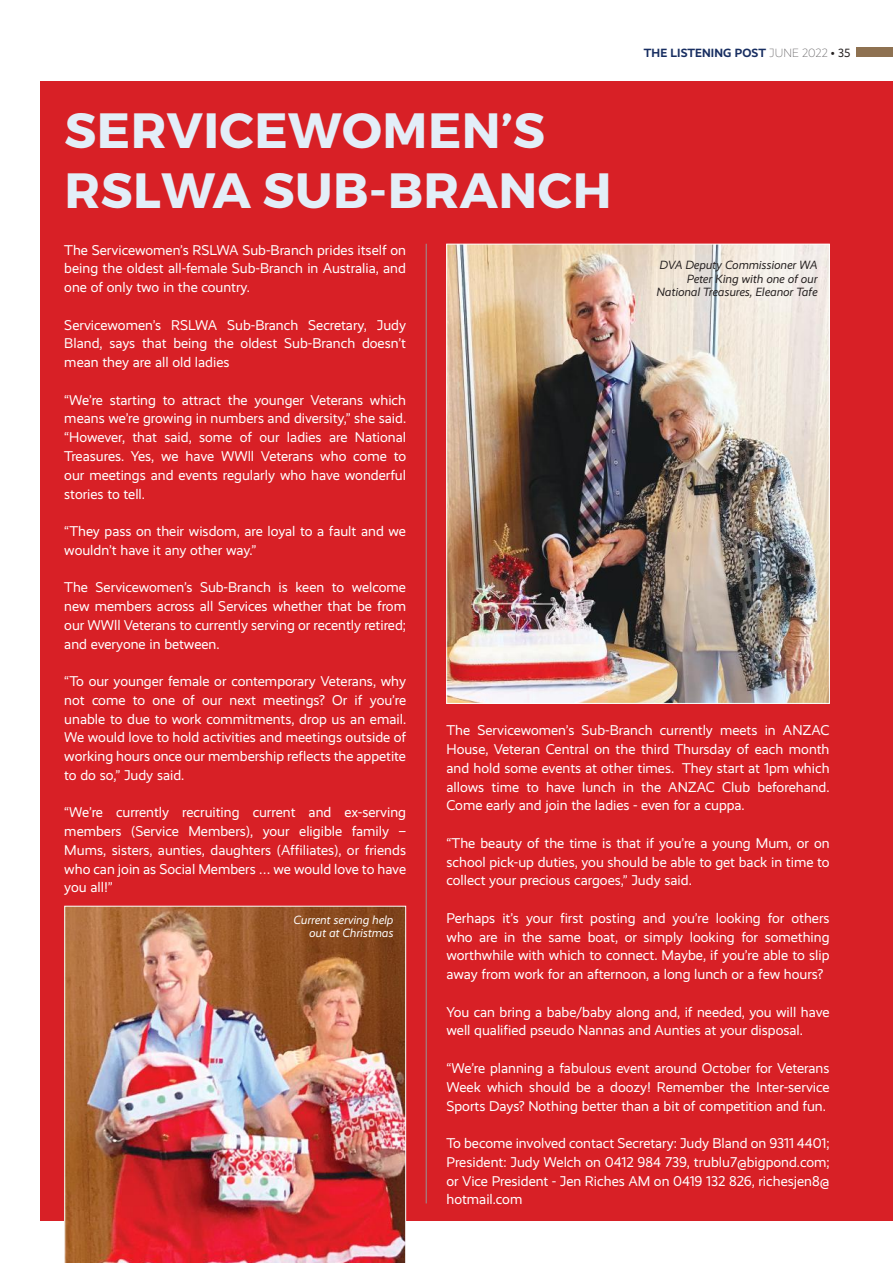
<style>
.page{position:relative;width:893px;height:1263px;background:#fff}
.page>*{position:absolute;margin:0;border:0;box-sizing:border-box;transform-origin:0 0}
.t1{font:700 49.5px/59.4px "Montserrat";letter-spacing:.01em;color:#e3eef8}
.t2{font:14.25px/18.8px "Realist";color:#fff;text-align:justify}
.t3{font:italic 12px/13.5px "Realist";color:#241f1f;text-align:right}
.t4{font:italic 12px/13.5px "Realist";color:#fff;text-align:right}
.t5{font:700 12px "Realist";letter-spacing:.01em;color:#182e61}
.s1{font-weight:300;color:#656365}
.s2{font-weight:400;color:#241f1f}
</style>
<div class="page">
<hr style="left:0;top:0;width:1px;height:324px;background:#464f5f">
<div style="left:856px;top:47px;width:37px;height:10px;background:#8e7151"></div>
<div style="left:40px;top:81px;width:853px;height:1140px;background:#d82026"></div>
<img style="left:448px;top:246px;width:380px;height:456px">
<img style="left:64px;top:906px;width:342px;height:357px">
<hr style="left:426px;top:244px;width:1px;height:959px;background:#969698">
<h1 class="t1" style="left:65px;top:102px;width:549px">SERVICEWOMEN’S<br>RSLWA SUB-BRANCH</h1>
<p class="t5" style="left:644px;top:45px;width:208px">THE LISTENING POST <span class="s1">JUNE 2022</span> <span class="s2">• 35</span></p>
<p class="t2" style="left:64px;top:241px;width:343px">The Servicewomen’s RSLWA Sub-Branch prides itself on being the oldest all-female Sub-Branch in Australia, and one of only two in the country.</p>
<p class="t2" style="left:64px;top:316px;width:343px">Servicewomen’s RSLWA Sub-Branch Secretary, Judy Bland, says that being the oldest Sub-Branch doesn’t mean they are all old ladies</p>
<p class="t2" style="left:64px;top:391px;width:343px">“We’re starting to attract the younger Veterans which means we’re growing in numbers and diversity,” she said. “However, that said, some of our ladies are National Treasures. Yes, we have WWll Veterans who come to our meetings and events regularly who have wonderful stories to tell.</p>
<p class="t2" style="left:64px;top:522px;width:343px">“They pass on their wisdom, are loyal to a fault and we wouldn’t have it any other way.”</p>
<p class="t2" style="left:64px;top:578px;width:343px">The Servicewomen’s Sub-Branch is keen to welcome new members across all Services whether that be from our WWll Veterans to currently serving or recently retired; and everyone in between.</p>
<p class="t2" style="left:64px;top:672px;width:343px">“To our younger female or contemporary Veterans, why not come to one of our next meetings? Or if you’re unable to due to work commitments, drop us an email.<br>We would love to hold activities and meetings outside of working hours once our membership reflects the appetite to do so,” Judy said.</p>
<p class="t2" style="left:64px;top:803px;width:343px">“We’re currently recruiting current and ex-serving members (Service Members), your eligible family – Mums, sisters, aunties, daughters (Affiliates), or friends who can join as Social Members … we would love to have you all!”</p>
<p class="t4" style="left:294px;top:913px;width:101px">Current serving help out at Christmas</p>
<p class="t3" style="left:657px;top:259px;width:163px">DVA Deputy Commissioner WA<br>Peter King with one of our<br>National Treasures, Eleanor Tafe</p>
<p class="t2" style="left:446px;top:721px;width:385px">The Servicewomen’s Sub-Branch currently meets in ANZAC House, Veteran Central on the third Thursday of each month and hold some events at other times. They start at 1pm which allows time to have lunch in the ANZAC Club beforehand.<br>Come early and join the ladies - even for a cuppa.</p>
<p class="t2" style="left:446px;top:834px;width:385px">“The beauty of the time is that if you’re a young Mum, or on school pick-up duties, you should be able to get back in time to collect your precious cargoes,” Judy said.</p>
<p class="t2" style="left:446px;top:909px;width:385px">Perhaps it’s your first posting and you’re looking for others who are in the same boat, or simply looking for something worthwhile with which to connect. Maybe, if you’re able to slip away from work for an afternoon, a long lunch or a few hours?</p>
<p class="t2" style="left:446px;top:1002px;width:385px">You can bring a babe/baby along and, if needed, you will have well qualified pseudo Nannas and Aunties at your disposal.</p>
<p class="t2" style="left:446px;top:1059px;width:385px">“We’re planning a fabulous event around October for Veterans Week which should be a doozy! Remember the Inter-service Sports Days? Nothing better than a bit of competition and fun.</p>
<p class="t2" style="left:446px;top:1134px;width:385px">To become involved contact Secretary: Judy Bland on 9311 4401; President: Judy Welch on 0412 984 739, trublu7@bigpond.com; or Vice President - Jen Riches AM on 0419 132 826, richesjen8@ hotmail.com</p>
</div>
